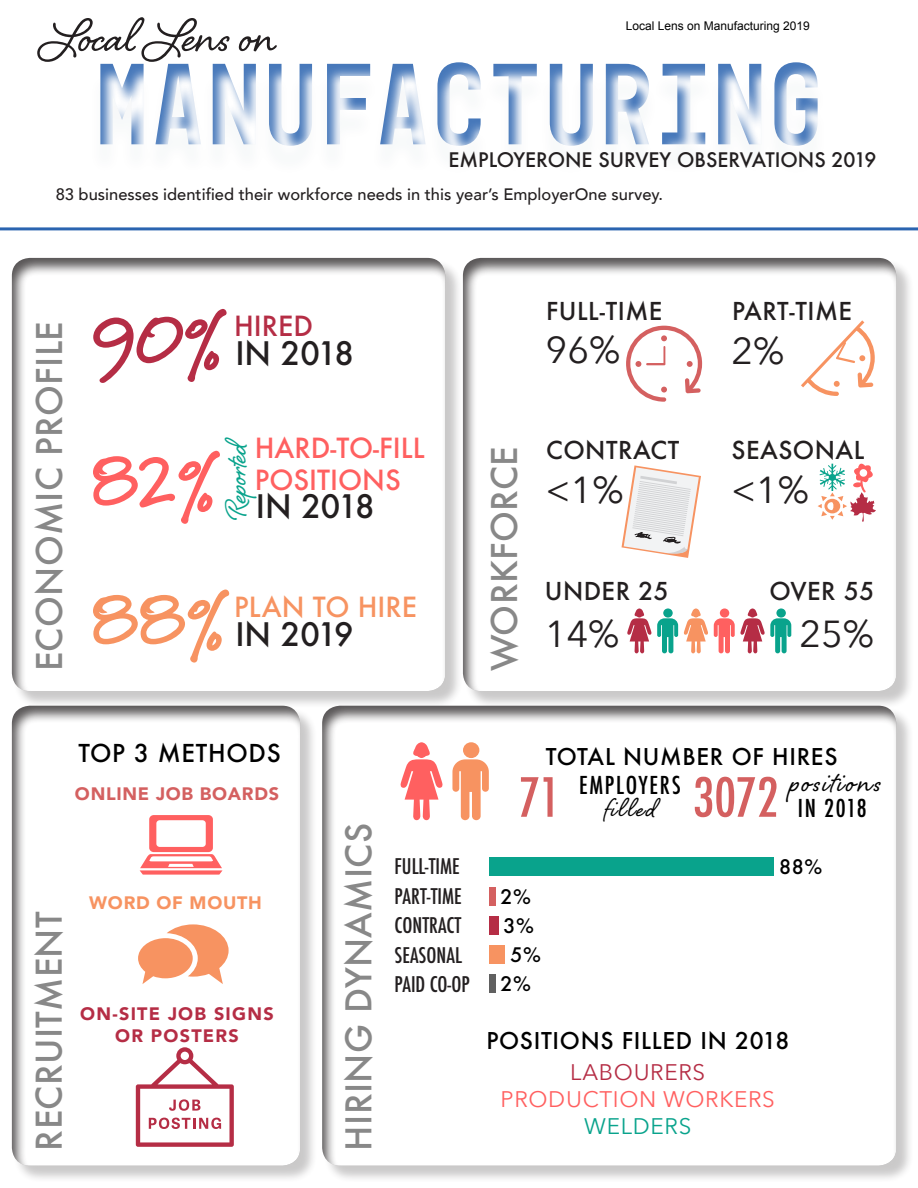
<style>
.page{position:relative;width:918px;height:1188px;background:#fff}
.page>*{position:absolute;margin:0;border:0;box-sizing:border-box;transform-origin:0 0}
.t1{font:700 75px "Marydale";color:#b52d45}
.t2{font:700 75px "Marydale";color:#f79361}
.t3{font:700 75px "Marydale";color:#ff6060}
.t4{font:60px "Shelby";color:#231f20}
.t5{font:500 condensed 52.5px "Futura";letter-spacing:-.01em;color:#d46060}
.t6{font:37.5px "Avenir Next";color:#231f20}
.t7{font:37.5px "Shelby";letter-spacing:.06em;color:#000}
.t8{font:37.5px "Shelby";color:#09a38c}
.t9{font:500 34.5px "Futura";letter-spacing:.01em;color:#888}
.t10{font:33px "Shelby";letter-spacing:.07em;color:#000}
.t11{font:500 31.5px "Futura";letter-spacing:-.04em;color:#231f20}
.t12{font:500 27px/32.4px "Futura";color:#ff6060}
.t13{font:500 27px "Futura";color:#f79361}
.t14{font:500 27px "Futura";color:#b52d45}
.t15{font:500 24px "Futura";letter-spacing:.02em;color:#231f20}
.t16{font:500 condensed 24px "Futura";letter-spacing:.07em;color:#000}
.t17{font:500 24px "Futura";letter-spacing:.03em;color:#000}
.t18{font:500 22.5px "Futura";letter-spacing:.03em;color:#000}
.t19{font:22.5px "Avenir Next";letter-spacing:.03em;color:#ff6060}
.t20{font:22.5px "Avenir Next";letter-spacing:.03em;color:#b52d45}
.t21{font:22.5px "Avenir Next";letter-spacing:.03em;color:#09a38c}
.t22{font:500 condensed 21px "Futura";color:#231f20}
.t23{font:500 19.5px "Futura";color:#231f20}
.t24{font:500 19.5px "Futura";color:#000}
.t25{font:900 18px/21.6px "Avenir";letter-spacing:.07em;color:#b52d45;text-align:center}
.t26{font:900 18px "Avenir";letter-spacing:.04em;color:#d46060}
.t27{font:900 18px "Avenir";letter-spacing:.04em;color:#f79361}
.t28{font:500 16.5px "Avenir";color:#231f20}
.t29{font:12px "Arial";color:#000}
</style>
<div class="page">
<div style="left:13px;top:707px;width:305px;height:477px;background:#231f20;opacity:.24"></div>
<div style="left:0;top:699px;width:303px;height:469px;background:#231f20;opacity:.75"></div>
<div style="left:464px;top:259px;width:450px;height:450px;background:#231f20;opacity:.24"></div>
<div style="left:462px;top:257px;width:437px;height:437px;background:#231f20;opacity:.75"></div>
<div style="left:13px;top:259px;width:450px;height:450px;background:#231f20;opacity:.24"></div>
<div style="left:1px;top:251px;width:447px;height:443px;background:#231f20;opacity:.75"></div>
<div style="left:40px;top:33px;width:878px;height:145px;background:#2b64b0;opacity:.87"></div>
<svg style="left:626px;top:326px;width:76px;height:76px"></svg>
<svg style="left:765px;top:288px;width:110px;height:108px"></svg>
<hr style="left:0;top:227px;width:918px;height:3px;background:#2b64b0">
<svg style="left:684px;top:608px;width:24px;height:45px"></svg>
<svg style="left:627px;top:608px;width:51px;height:45px"></svg>
<svg style="left:714px;top:608px;width:77px;height:45px"></svg>
<svg style="left:818px;top:463px;width:58px;height:59px"></svg>
<svg style="left:140px;top:815px;width:83px;height:60px"></svg>
<svg style="left:138px;top:924px;width:91px;height:60px"></svg>
<div style="left:323px;top:707px;width:591px;height:476px;background:#231f20;opacity:.24"></div>
<div style="left:322px;top:700px;width:577px;height:468px;background:#231f20;opacity:.75"></div>
<svg style="left:452px;top:742px;width:37px;height:78px"></svg>
<svg style="left:400px;top:742px;width:43px;height:78px"></svg>
<svg style="left:622px;top:465px;width:79px;height:93px"></svg>
<svg style="left:136px;top:1047px;width:98px;height:100px"></svg>
<div style="left:489px;top:857px;width:285px;height:18px;background:#09a38c"></div>
<div style="left:489px;top:887px;width:7px;height:18px;background:#d46060"></div>
<div style="left:489px;top:916px;width:10px;height:18px;background:#b52d45"></div>
<div style="left:489px;top:945px;width:16px;height:18px;background:#f79361"></div>
<div style="left:489px;top:974px;width:7px;height:18px;background:#606060"></div>
<p class="t4" style="left:41px;top:-5px;width:237px">Local Lens on</p>
<p class="t29" style="left:626px;top:18px;width:186px">Local Lens on Manufacturing 2019</p>
<p class="t23" style="left:449px;top:147px;width:430px">EMPLOYERONE SURVEY OBSERVATIONS 2019</p>
<p class="t28" style="left:56px;top:180px;width:609px">83 businesses identified their workforce needs in this year’s EmployerOne survey.</p>
<p class="t9" style="left:26px;top:671px;width:352px;rotate:-90deg">ECONOMIC PROFILE</p>
<p class="t1" style="left:92px;top:293px;width:134px">90%</p>
<p class="t14" style="left:234px;top:307px;width:80px">HIRED</p>
<p class="t11" style="left:235px;top:332px;width:120px">IN 2018</p>
<p class="t12" style="left:255px;top:431px;width:171px">HARD-TO-FILL<br>POSITIONS</p>
<p class="t8" style="left:211px;top:518px;width:83px;rotate:-90deg">Reported</p>
<p class="t3" style="left:92px;top:435px;width:128px">82%</p>
<p class="t11" style="left:256px;top:485px;width:120px">IN 2018</p>
<p class="t2" style="left:92px;top:574px;width:137px">88%</p>
<p class="t13" style="left:234px;top:588px;width:184px">PLAN TO HIRE</p>
<p class="t11" style="left:235px;top:613px;width:120px">IN 2019</p>
<p class="t15" style="left:546px;top:294px;width:118px">FULL-TIME</p>
<p class="t6" style="left:546px;top:318px;width:76px">96%</p>
<p class="t9" style="left:481px;top:671px;width:226px;rotate:-90deg">WORKFORCE</p>
<p class="t15" style="left:546px;top:434px;width:135px">CONTRACT</p>
<p class="t6" style="left:546px;top:458px;width:79px">&lt;1%</p>
<p class="t15" style="left:545px;top:575px;width:125px">UNDER 25</p>
<p class="t6" style="left:545px;top:602px;width:76px">14%</p>
<p class="t15" style="left:732px;top:295px;width:122px">PART-TIME</p>
<p class="t6" style="left:731px;top:319px;width:54px">2%</p>
<p class="t15" style="left:732px;top:434px;width:134px">SEASONAL</p>
<p class="t6" style="left:731px;top:458px;width:79px">&lt;1%</p>
<p class="t15" style="left:769px;top:575px;width:106px">OVER 55</p>
<p class="t6" style="left:799px;top:602px;width:76px">25%</p>
<p class="t17" style="left:78px;top:737px;width:204px">TOP 3 METHODS</p>
<p class="t26" style="left:75px;top:779px;width:206px">ONLINE JOB BOARDS</p>
<p class="t9" style="left:25px;top:1151px;width:240px;rotate:-90deg">RECRUITMENT</p>
<p class="t27" style="left:89px;top:888px;width:174px">WORD OF MOUTH</p>
<p class="t25" style="left:80px;top:1002px;width:195px">ON-SITE JOB SIGNS<br>OR POSTERS</p>
<p class="t9" style="left:335px;top:1150px;width:329px;rotate:-90deg">HIRING DYNAMICS</p>
<p class="t22" style="left:395px;top:853px;width:67px">FULL-TIME</p>
<p class="t22" style="left:395px;top:882px;width:69px">PART-TIME</p>
<p class="t22" style="left:395px;top:912px;width:68px">CONTRACT</p>
<p class="t22" style="left:395px;top:941px;width:69px">SEASONAL</p>
<p class="t22" style="left:395px;top:971px;width:77px">PAID CO-OP</p>
<p class="t18" style="left:546px;top:741px;width:293px">TOTAL NUMBER OF HIRES</p>
<p class="t5" style="left:518px;top:764px;width:44px">71</p>
<p class="t16" style="left:579px;top:769px;width:103px">EMPLOYERS</p>
<p class="t7" style="left:789px;top:756px;width:93px">positions</p>
<p class="t5" style="left:693px;top:764px;width:87px">3072</p>
<p class="t10" style="left:604px;top:786px;width:53px">filled</p>
<p class="t16" style="left:798px;top:793px;width:70px">IN 2018</p>
<p class="t24" style="left:500px;top:883px;width:32px">2%</p>
<p class="t24" style="left:503px;top:913px;width:32px">3%</p>
<p class="t24" style="left:510px;top:942px;width:32px">5%</p>
<p class="t24" style="left:500px;top:971px;width:32px">2%</p>
<p class="t24" style="left:779px;top:854px;width:45px">88%</p>
<p class="t18" style="left:486px;top:1025px;width:304px">POSITIONS FILLED IN 2018</p>
<p class="t20" style="left:570px;top:1053px;width:137px">LABOURERS</p>
<p class="t19" style="left:501px;top:1080px;width:276px">PRODUCTION WORKERS</p>
<p class="t21" style="left:584px;top:1107px;width:109px">WELDERS</p>
</div>
